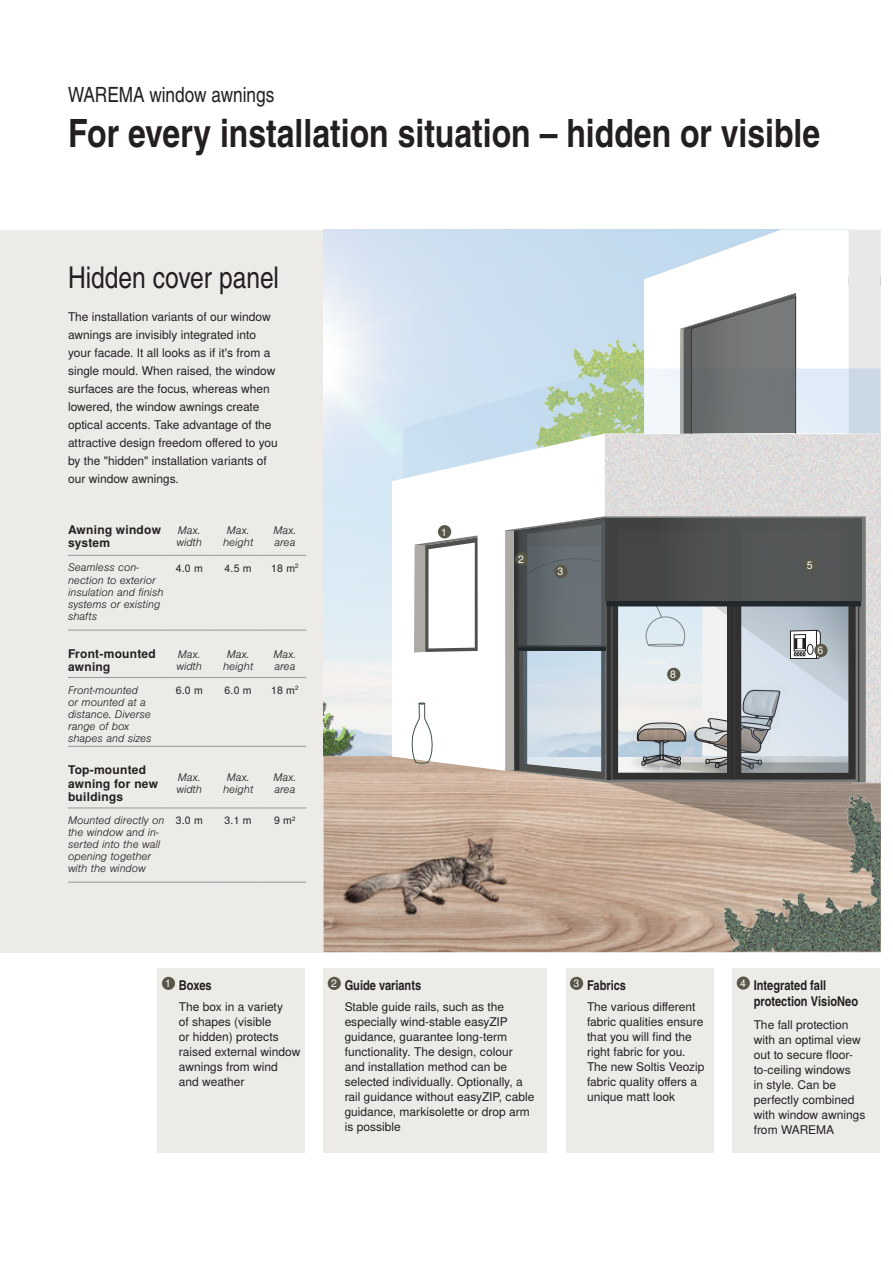
<style>
.page{position:relative;width:893px;height:1263px;background:#fff}
.page>*{position:absolute;margin:0;border:0;box-sizing:border-box;transform-origin:0 0}
.t1{font:700 39px "Warema Nimbus Cnd";color:#231f20}
.t2{font:30px "Warema Nimbus Cnd";color:#231f20}
.t3{font:21px "Warema Nimbus Cnd";color:#231f20}
.t4{font:700 13.5px/16.5px "Warema Nimbus Cnd";color:#231f20}
.t5{font:12px/15px "Warema Nimbus";color:#231f20}
.t6{font:700 12px/13.5px "Warema Nimbus";letter-spacing:.02em;color:#231f20}
.t7{font:italic 300 10.5px/12px "Warema Nimbus";color:#231f20}
.t8{font:10.5px "Warema Nimbus";color:#231f20}
.t9{font:10.5px "Warema Nimbus";color:#fff}
</style>
<div class="page">
<div style="left:0;top:230px;width:323px;height:722px;background:#ecebe7"></div>
<div style="left:158px;top:968px;width:147px;height:184px;background:#ecebe7"></div>
<div style="left:162px;top:977px;width:13px;height:13px;background:#585748;border-radius:50%"></div>
<div style="left:732px;top:968px;width:148px;height:184px;background:#ecebe7"></div>
<div style="left:737px;top:976px;width:13px;height:14px;background:#585748;border-radius:50%"></div>
<div style="left:323px;top:968px;width:224px;height:184px;background:#ecebe7"></div>
<div style="left:328px;top:977px;width:13px;height:13px;background:#585748;border-radius:50%"></div>
<div style="left:566px;top:968px;width:147px;height:184px;background:#ecebe7"></div>
<div style="left:570px;top:977px;width:13px;height:13px;background:#585748;border-radius:50%"></div>
<div style="left:472px;top:257px;width:172px;height:111px;background:#c9def0"></div>
<img style="left:323px;top:913px;width:558px;height:39px">
<img style="left:336px;top:913px;width:187px;height:10px">
<img style="left:604px;top:479px;width:277px;height:23px">
<svg style="left:403px;top:368px;width:478px;height:111px;background:#d2dedc"></svg>
<img style="left:696px;top:913px;width:185px;height:38px">
<svg style="left:644px;top:230px;width:237px;height:204px"></svg>
<svg style="left:323px;top:502px;width:558px;height:411px"></svg>
<div style="left:515px;top:552px;width:13px;height:13px;background:#585748;border-radius:50%"></div>
<div style="left:438px;top:525px;width:13px;height:13px;background:#585748;border-radius:50%"></div>
<div style="left:814px;top:644px;width:14px;height:13px;background:#585748;border-radius:50%"></div>
<div style="left:804px;top:558px;width:13px;height:13px;background:#585748;border-radius:50%"></div>
<div style="left:554px;top:565px;width:14px;height:13px;background:#585748;border-radius:50%"></div>
<hr style="left:68px;top:555px;width:98px;height:1px;background:#949698">
<hr style="left:68px;top:630px;width:98px;height:1px;background:#949698">
<hr style="left:166px;top:630px;width:47px;height:1px;background:#949698">
<hr style="left:213px;top:630px;width:46px;height:1px;background:#949698">
<hr style="left:259px;top:630px;width:47px;height:1px;background:#949698">
<hr style="left:68px;top:677px;width:98px;height:1px;background:#949698">
<hr style="left:68px;top:746px;width:98px;height:1px;background:#949698">
<hr style="left:166px;top:746px;width:47px;height:1px;background:#949698">
<hr style="left:213px;top:746px;width:46px;height:1px;background:#949698">
<hr style="left:259px;top:746px;width:47px;height:1px;background:#949698">
<hr style="left:68px;top:808px;width:98px;height:1px;background:#949698">
<hr style="left:68px;top:882px;width:98px;height:1px;background:#949698">
<hr style="left:166px;top:882px;width:47px;height:1px;background:#949698">
<hr style="left:213px;top:882px;width:46px;height:1px;background:#949698">
<hr style="left:259px;top:882px;width:47px;height:1px;background:#949698">
<hr style="left:166px;top:555px;width:47px;height:1px;background:#949698">
<hr style="left:213px;top:555px;width:46px;height:1px;background:#949698">
<hr style="left:259px;top:555px;width:47px;height:1px;background:#949698">
<hr style="left:166px;top:677px;width:47px;height:1px;background:#949698">
<hr style="left:213px;top:677px;width:46px;height:1px;background:#949698">
<hr style="left:259px;top:677px;width:47px;height:1px;background:#949698">
<hr style="left:166px;top:808px;width:47px;height:1px;background:#949698">
<hr style="left:213px;top:808px;width:46px;height:1px;background:#949698">
<hr style="left:259px;top:808px;width:47px;height:1px;background:#949698">
<div style="left:667px;top:668px;width:13px;height:13px;background:#585748;border-radius:50%"></div>
<h3 class="t3" style="left:68px;top:87px;width:208px">WAREMA window awnings</h3>
<h1 class="t1" style="left:68px;top:118px;width:754px">For every installation situation – hidden or visible</h1>
<h2 class="t2" style="left:68px;top:266px;width:213px">Hidden cover panel</h2>
<p class="t5" style="left:68px;top:309px;width:211px;line-height:18px">The installation variants of our window awnings are invisibly integrated into your facade. It all looks as if it's from a single mould. When raised, the window surfaces are the focus, whereas when lowered, the window awnings create optical accents. Take advantage of the attractive design freedom offered to you by the "hidden" installation variants of our window awnings.</p>
<p class="t6" style="left:68px;top:524px;width:94px">Awning window system</p>
<p class="t7" style="left:176px;top:525px;width:27px">Max. width</p>
<p class="t7" style="left:223px;top:525px;width:32px;text-align:center">Max. height</p>
<p class="t7" style="left:273px;top:525px;width:24px">Max. area</p>
<p class="t7" style="left:68px;top:562px;width:97px">Seamless con&shy;nection to exterior insulation and finish systems or existing shafts</p>
<p class="t8" style="left:176px;top:564px;width:29px">4.0 m</p>
<p class="t8" style="left:225px;top:564px;width:29px">4.5 m</p>
<p class="t8" style="left:271px;top:564px;width:29px">18 m<sup>2</sup></p>
<p class="t6" style="left:68px;top:648px;width:89px">Front-mounted awning</p>
<p class="t7" style="left:176px;top:649px;width:27px">Max. width</p>
<p class="t7" style="left:223px;top:649px;width:32px;text-align:center">Max. height</p>
<p class="t7" style="left:273px;top:649px;width:24px">Max. area</p>
<p class="t7" style="left:68px;top:685px;width:85px">Front-mounted<br>or mounted at a distance. Diverse range of box shapes and sizes</p>
<p class="t8" style="left:176px;top:686px;width:29px">6.0 m</p>
<p class="t8" style="left:225px;top:686px;width:29px">6.0 m</p>
<p class="t8" style="left:271px;top:686px;width:29px">18 m<sup>2</sup></p>
<p class="t6" style="left:68px;top:764px;width:92px">Top-mounted awning for new buildings</p>
<p class="t7" style="left:176px;top:772px;width:27px">Max. width</p>
<p class="t7" style="left:223px;top:772px;width:32px;text-align:center">Max. height</p>
<p class="t7" style="left:273px;top:772px;width:24px">Max. area</p>
<p class="t7" style="left:68px;top:815px;width:98px">Mounted directly on the window and in&shy;serted into the wall opening together with the window</p>
<p class="t8" style="left:176px;top:816px;width:29px">3.0 m</p>
<p class="t8" style="left:225px;top:816px;width:29px">3.1 m</p>
<p class="t8" style="left:274px;top:816px;width:23px">9 m<sup>2</sup></p>
<p class="t9" style="left:441px;top:528px;width:7px">1</p>
<p class="t9" style="left:518px;top:555px;width:7px">2</p>
<p class="t9" style="left:557px;top:567px;width:7px">3</p>
<p class="t9" style="left:670px;top:670px;width:7px">8</p>
<p class="t9" style="left:806px;top:559px;width:7px">4</p>
<p class="t9" style="left:807px;top:561px;width:7px">5</p>
<p class="t9" style="left:817px;top:646px;width:7px">6</p>
<p class="t4" style="left:165px;top:978px;width:48px"><sup>1</sup> Boxes</p>
<p class="t5" style="left:179px;top:1000px;width:123px">The box in a variety<br>of shapes (visible<br>or hidden) protects raised external window awnings from wind and weather</p>
<p class="t4" style="left:331px;top:978px;width:91px"><sup>2</sup> Guide variants</p>
<p class="t5" style="left:345px;top:1000px;width:191px">Stable guide rails, such as the especially wind-stable easyZIP guidance, guarantee long-term functionality. The design, colour and installation method can be selected individually. Optionally, a rail guidance without easyZIP, cable guidance, markisolette or drop arm is possible</p>
<p class="t4" style="left:574px;top:978px;width:54px"><sup>3</sup> Fabrics</p>
<p class="t5" style="left:587px;top:1000px;width:119px">The various different fabric qualities ensure that you will find the right fabric for you.<br>The new Soltis Veozip fabric quality offers a unique matt look</p>
<p class="t4" style="left:754px;top:978px;width:106px;text-indent:-13px"><sup>4</sup> Integrated fall protection VisioNeo</p>
<p class="t5" style="left:754px;top:1018px;width:113px">The fall protection with an optimal view out to secure floor&shy;to-ceiling windows<br>in style. Can be perfectly combined with window awnings from WAREMA</p>
</div>
